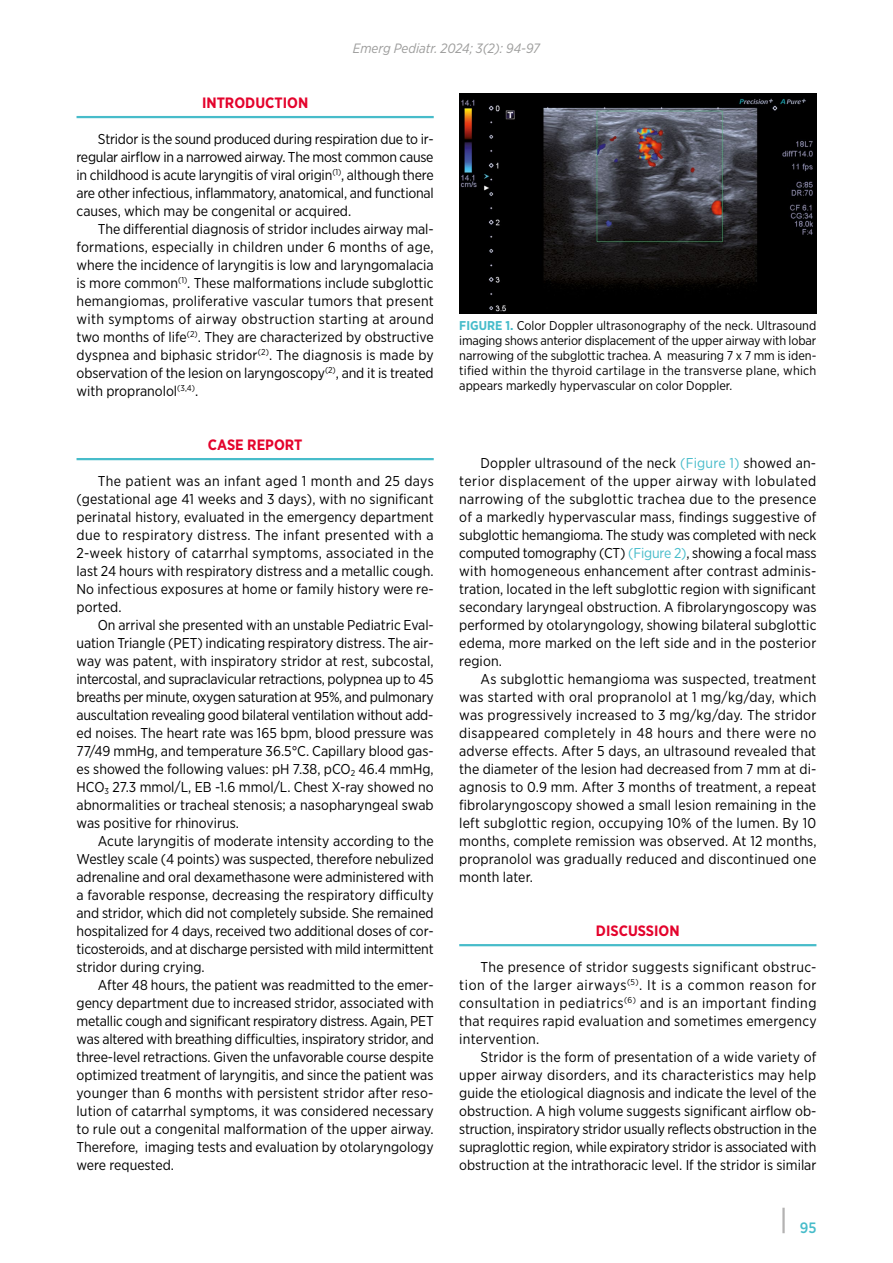
<style>
.page{position:relative;width:893px;height:1263px;background:#fff}
.page>*{position:absolute;margin:0;border:0;box-sizing:border-box;transform-origin:0 0}
.t1{font:700 15px "Gotham Narrow";color:#e4032c}
.t2{font:500 15px "Gotham Narrow";color:#47bcca}
.t3{font:14.25px/18px "Gotham Narrow";color:#000;text-align:justify}
.t4{font:italic 13.5px "Gotham Narrow";color:#9d9d9c}
.t5{font:12.75px/15px "Gotham Narrow";color:#000;text-align:justify}
.s1{font-weight:700;color:#47bcca}
.s2{color:#47bcca}
</style>
<div class="page">
<hr style="left:782px;top:1208px;width:3px;height:25px;background:#b3b2b2">
<hr style="left:77px;top:116px;width:357px;height:2px;background:#47bcca">
<hr style="left:77px;top:458px;width:357px;height:2px;background:#47bcca">
<hr style="left:459px;top:944px;width:357px;height:2px;background:#47bcca">
<img style="left:459px;top:94px;width:357px;height:219px">
<p class="t4" style="left:353px;top:40px;width:189px">Emerg Pediatr. 2024; 3(2): 94-97</p>
<p class="t1" style="left:202px;top:93px;width:108px">INTRODUCTION</p>
<p class="t3" style="left:77px;top:130px;width:359px;text-indent:21px">Stridor is the sound produced during respiration due to ir&shy;regular airflow in a narrowed airway. The most common cause in childhood is acute laryngitis of viral origin<sup>(1)</sup>, although there are other infectious, inflammatory, anatomical, and functional causes, which may be congenital or acquired.</p>
<p class="t3" style="left:77px;top:220px;width:359px;text-indent:21px">The differential diagnosis of stridor includes airway mal&shy;formations, especially in children under 6 months of age, where the incidence of laryngitis is low and laryngomalacia is more common<sup>(1)</sup>. These malformations include subglottic hemangiomas, proliferative vascular tumors that present with symptoms of airway obstruction starting at around two months of life<sup>(2)</sup>. They are characterized by obstructive dyspnea and biphasic stridor<sup>(2)</sup>. The diagnosis is made by observation of the lesion on laryngoscopy<sup>(2)</sup>, and it is treated with propranolol<sup>(3,4)</sup>.</p>
<p class="t1" style="left:208px;top:435px;width:96px">CASE REPORT</p>
<p class="t3" style="left:77px;top:472px;width:359px;text-indent:21px">The patient was an infant aged 1 month and 25 days (gestational age 41 weeks and 3 days), with no significant perinatal history, evaluated in the emergency department due to respiratory distress. The infant presented with a 2-week history of catarrhal symptoms, associated in the last 24 hours with respiratory distress and a metallic cough.<br>No infectious exposures at home or family history were re&shy;ported.</p>
<p class="t3" style="left:77px;top:616px;width:359px;text-indent:21px">On arrival she presented with an unstable Pediatric Eval&shy;uation Triangle (PET) indicating respiratory distress. The air&shy;way was patent, with inspiratory stridor at rest, subcostal, intercostal, and supraclavicular retractions, polypnea up to 45 breaths per minute, oxygen saturation at 95%, and pulmonary auscultation revealing good bilateral ventilation without add&shy;ed noises. The heart rate was 165 bpm, blood pressure was 77/49 mmHg, and temperature 36.5°C. Capillary blood gas&shy;es showed the following values: pH 7.38, pCO<sub>2</sub> 46.4 mmHg, HCO<sub>3</sub> 27.3 mmol/L, EB -1.6 mmol/L. Chest X-ray showed no abnormalities or tracheal stenosis; a nasopharyngeal swab was positive for rhinovirus.</p>
<p class="t3" style="left:77px;top:832px;width:359px;text-indent:21px">Acute laryngitis of moderate intensity according to the Westley scale (4 points) was suspected, therefore nebulized adrenaline and oral dexamethasone were administered with a favorable response, decreasing the respiratory difficulty and stridor, which did not completely subside. She remained hospitalized for 4 days, received two additional doses of cor&shy;ticosteroids, and at discharge persisted with mild intermittent stridor during crying.</p>
<p class="t3" style="left:77px;top:976px;width:359px;text-indent:21px">After 48 hours, the patient was readmitted to the emer&shy;gency department due to increased stridor, associated with metallic cough and significant respiratory distress. Again, PET was altered with breathing difficulties, inspiratory stridor, and three-level retractions. Given the unfavorable course despite optimized treatment of laryngitis, and since the patient was younger than 6 months with persistent stridor after reso&shy;lution of catarrhal symptoms, it was considered necessary to rule out a congenital malformation of the upper airway.<br>Therefore, imaging tests and evaluation by otolaryngology were requested.</p>
<p class="t5" style="left:459px;top:318px;width:359px"><span class="s1">FIGURE 1.</span> Color Doppler ultrasonography of the neck. Ultrasound imaging shows anterior displacement of the upper airway with lobar narrowing of the subglottic trachea. A measuring 7 x 7 mm is iden&shy;tified within the thyroid cartilage in the transverse plane, which appears markedly hypervascular on color Doppler.</p>
<p class="t3" style="left:459px;top:454px;width:359px;text-indent:21px">Doppler ultrasound of the neck <span class="s2">(Figure 1)</span> showed an&shy;terior displacement of the upper airway with lobulated narrowing of the subglottic trachea due to the presence of a markedly hypervascular mass, findings suggestive of subglottic hemangioma. The study was completed with neck computed tomography (CT) <span class="s2">(Figure 2)</span>, showing a focal mass with homogeneous enhancement after contrast adminis&shy;tration, located in the left subglottic region with significant secondary laryngeal obstruction. A fibrolaryngoscopy was performed by otolaryngology, showing bilateral subglottic edema, more marked on the left side and in the posterior region.</p>
<p class="t3" style="left:459px;top:670px;width:359px;text-indent:21px">As subglottic hemangioma was suspected, treatment was started with oral propranolol at 1 mg/kg/day, which was progressively increased to 3 mg/kg/day. The stridor disappeared completely in 48 hours and there were no adverse effects. After 5 days, an ultrasound revealed that the diameter of the lesion had decreased from 7 mm at di&shy;agnosis to 0.9 mm. After 3 months of treatment, a repeat fibrolaryngoscopy showed a small lesion remaining in the left subglottic region, occupying 10% of the lumen. By 10 months, complete remission was observed. At 12 months, propranolol was gradually reduced and discontinued one month later.</p>
<p class="t1" style="left:596px;top:921px;width:85px">DISCUSSION</p>
<p class="t3" style="left:459px;top:958px;width:359px;text-indent:21px">The presence of stridor suggests significant obstruc&shy;tion of the larger airways<sup>(5)</sup>. It is a common reason for consultation in pediatrics<sup>(6)</sup> and is an important finding that requires rapid evaluation and sometimes emergency intervention.</p>
<p class="t3" style="left:459px;top:1048px;width:359px;text-indent:21px">Stridor is the form of presentation of a wide variety of upper airway disorders, and its characteristics may help guide the etiological diagnosis and indicate the level of the obstruction. A high volume suggests significant airflow ob&shy;struction, inspiratory stridor usually reflects obstruction in the supraglottic region, while expiratory stridor is associated with obstruction at the intrathoracic level. If the stridor is similar</p>
<p class="t2" style="left:800px;top:1218px;width:18px">95</p>
</div>
